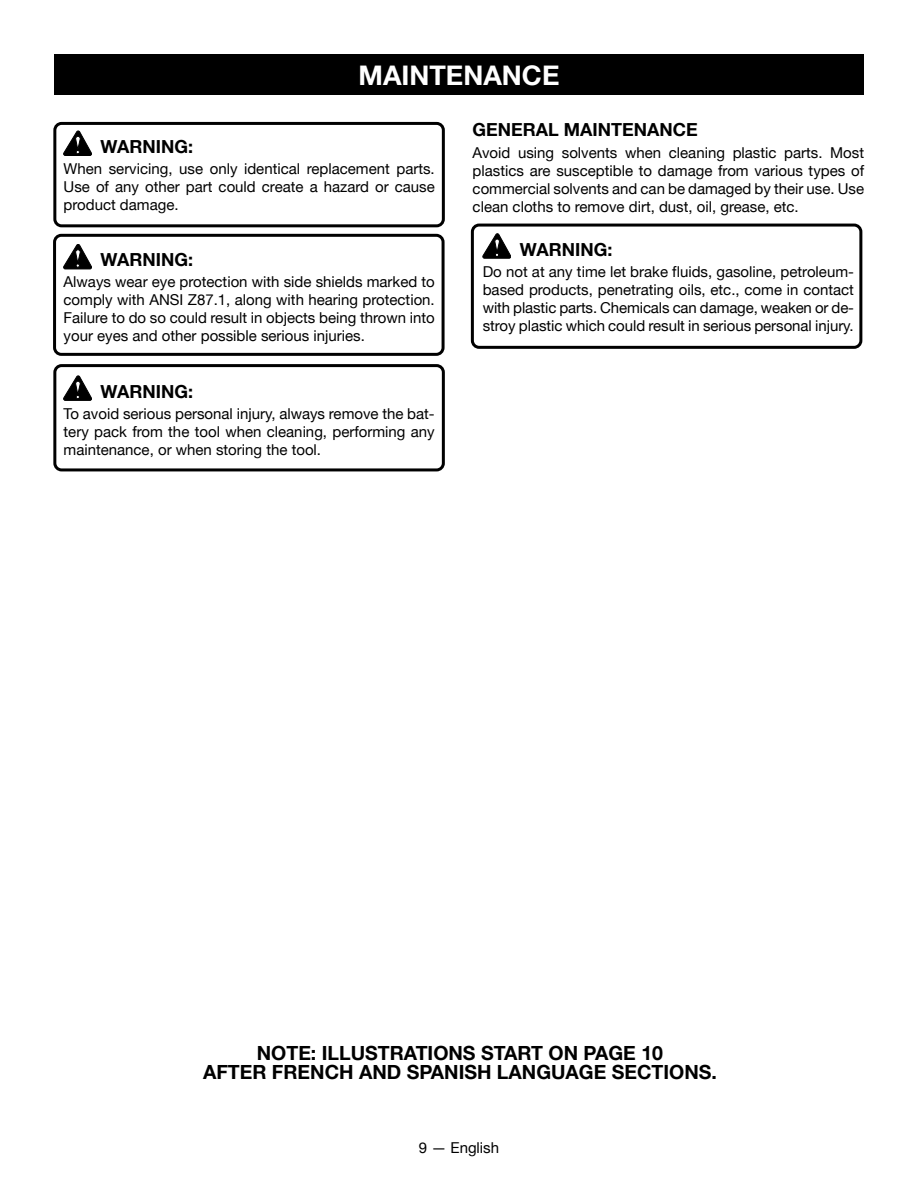
<style>
.page{position:relative;width:918px;height:1188px;background:#fff}
.page>*{position:absolute;margin:0;border:0;box-sizing:border-box;transform-origin:0 0}
.HEADING{font:700 27px "Helvetica Neue";color:#fff}
.Body_text{font:700 19.5px/19.5px "Helvetica Neue";color:#000;text-align:center}
.Warning{font:700 18px "Helvetica Neue";color:#000}
.Heading_2{font:700 18px "Helvetica Neue";color:#000}
.Warning_text{font:15px/18px "Helvetica Neue";color:#000;text-align:justify}
.Body_text-2{font:15px/18px "Helvetica Neue";color:#000;text-align:justify}
</style>
<div class="page">
<svg style="left:64px;top:131px;width:28px;height:25px"></svg>
<svg style="left:64px;top:244px;width:28px;height:25px"></svg>
<svg style="left:64px;top:376px;width:28px;height:24px"></svg>
<div style="left:54px;top:54px;width:810px;height:40px;background:#000"></div>
<svg style="left:483px;top:234px;width:28px;height:24px"></svg>
<div style="left:53px;top:122px;width:392px;height:105px;border:3px solid #000;border-radius:7px"></div>
<div style="left:53px;top:234px;width:392px;height:122px;border:3px solid #000;border-radius:7px"></div>
<div style="left:53px;top:364px;width:392px;height:107px;border:3px solid #000;border-radius:7px"></div>
<div style="left:471px;top:224px;width:391px;height:125px;border:3px solid #000;border-radius:7px"></div>
<p class="HEADING" style="left:359px;top:58px;width:202px">MAINTENANCE</p>
<p class="Heading_2" style="left:473px;top:118px;width:227px">GENERAL MAINTENANCE</p>
<p class="Body_text-2" style="left:473px;top:144px;width:393px">Avoid using solvents when cleaning plastic parts. Most plastics are susceptible to damage from various types of commercial solvents and can be damaged by their use. Use clean cloths to remove dirt, dust, oil, grease, etc.</p>
<p class="Warning" style="left:520px;top:238px;width:94px">WARNING:</p>
<p class="Warning_text" style="left:483px;top:262px;width:373px">Do not at any time let brake fluids, gasoline, petroleum&shy;based products, penetrating oils, etc., come in contact with plastic parts. Chemicals can damage, weaken or de&shy;stroy plastic which could result in serious personal injury.</p>
<p class="Warning" style="left:101px;top:135px;width:94px">WARNING:</p>
<p class="Warning_text" style="left:64px;top:159px;width:373px">When servicing, use only identical replacement parts.<br>Use of any other part could create a hazard or cause product damage.</p>
<p class="Warning" style="left:101px;top:249px;width:94px">WARNING:</p>
<p class="Warning_text" style="left:64px;top:273px;width:373px">Always wear eye protection with side shields marked to comply with ANSI Z87.1, along with hearing protection.<br>Failure to do so could result in objects being thrown into your eyes and other possible serious injuries.</p>
<p class="Warning" style="left:101px;top:380px;width:94px">WARNING:</p>
<p class="Warning_text" style="left:64px;top:404px;width:373px">To avoid serious personal injury, always remove the bat&shy;tery pack from the tool when cleaning, performing any maintenance, or when storing the tool.</p>
<p class="Body_text" style="left:203px;top:1043px;width:515px">NOTE: ILLUSTRATIONS START ON PAGE 10<br>AFTER FRENCH AND SPANISH LANGUAGE SECTIONS.</p>
<p class="Warning_text" style="left:419px;top:1139px;width:82px">9 — English</p>
</div>
